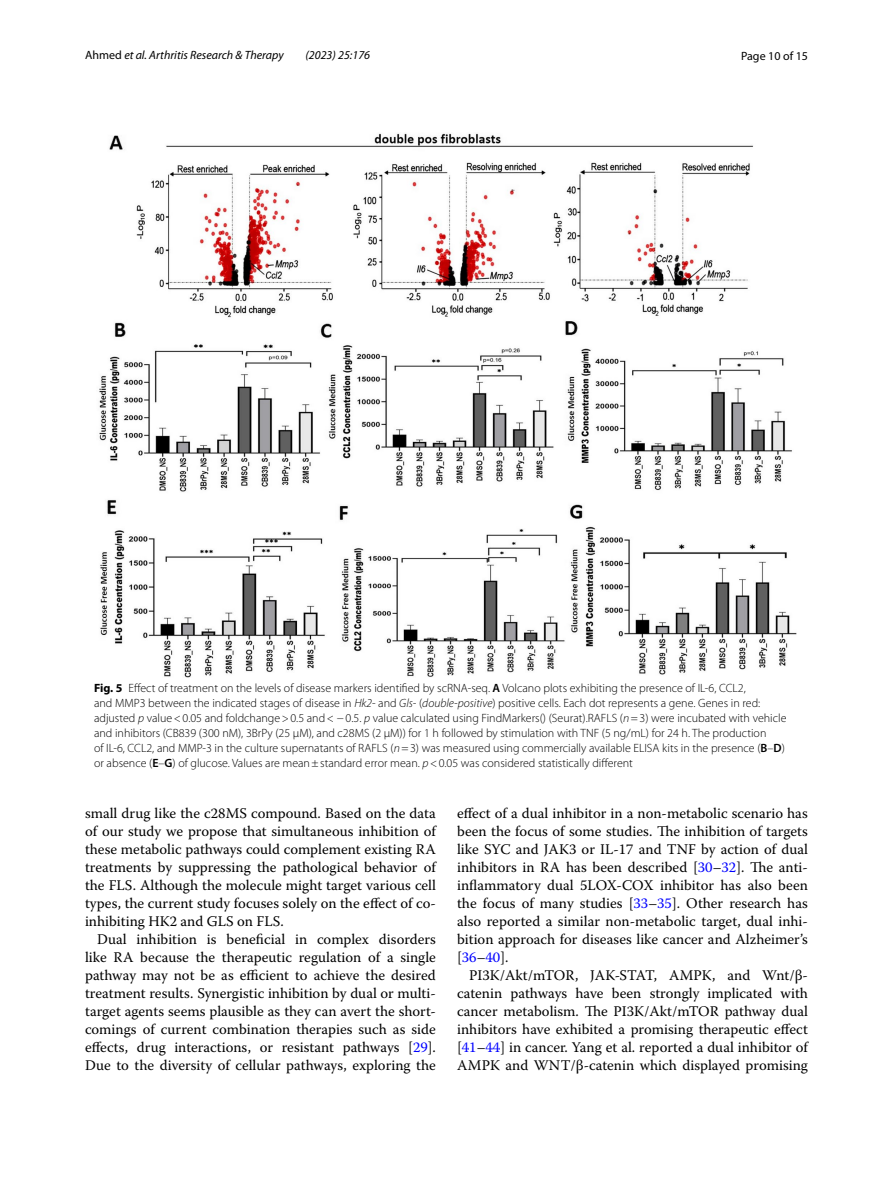
<style>
.page{position:relative;width:893px;height:1187px;background:#fff}
.page>*{position:absolute;margin:0;border:0;box-sizing:border-box;transform-origin:0 0}
.t1{font:14.7px/18px "Warnock Pro";color:#000;text-align:justify}
.t2{font:300 12px/15px "Myriad Pro";color:#000}
.t3{font:italic 12px "Myriad Pro";color:#000}
.t4{font:12px "Myriad Pro";color:#000}
.s1{font-style:normal}
.s2{font-weight:700}
.s3{font-weight:600}
.s4{font-style:italic}
.s5{color:#00f}
</style>
<div class="page">
<img style="left:99px;top:133px;width:698px;height:544px">
<p class="t3" style="left:85px;top:48px;width:200px"><span class="s1">Ahmed</span> et al. Arthritis Research &amp; Therapy</p>
<p class="t3" style="left:305px;top:48px;width:66px">(2023) 25:176</p>
<p class="t4" style="left:741px;top:48px;width:68px">Page 10 of 15</p>
<p class="t2" style="left:94px;top:681px;width:694px"><span class="s2">Fig. 5</span> Effect of treatment on the levels of disease markers identified by scRNA-seq. <span class="s3">A</span> Volcano plots exhibiting the presence of IL-6, CCL2,<br>and MMP3 between the indicated stages of disease in <span class="s4">Hk2</span>- and <span class="s4">Gls-</span> (<span class="s4">double-positive</span>) positive cells. Each dot represents a gene. Genes in red: adjusted <span class="s4">p</span> value&lt;0.05 and foldchange&gt;0.5 and&lt; −0.5. <span class="s4">p</span> value calculated using FindMarkers() (Seurat).RAFLS (<span class="s4">n</span>=3) were incubated with vehicle and inhibitors (CB839 (300 nM), 3BrPy (25 μM), and c28MS (2 μM)) for 1 h followed by stimulation with TNF (5 ng/mL) for 24 h. The production<br>of IL-6, CCL2, and MMP-3 in the culture supernatants of RAFLS (<span class="s4">n</span>=3) was measured using commercially available ELISA kits in the presence (<span class="s3">B</span>–<span class="s3">D</span>) or absence (<span class="s3">E</span>–<span class="s3">G</span>) of glucose. Values are mean±standard error mean. <span class="s4">p</span>&lt;0.05 was considered statistically different</p>
<p class="t1" style="left:85px;top:803px;width:352px">small drug like the c28MS compound. Based on the data of our study we propose that simultaneous inhibition of these metabolic pathways could complement existing RA treatments by suppressing the pathological behavior of the FLS. Although the molecule might target various cell types, the current study focuses solely on the effect of co&shy;inhibiting HK2 and GLS on FLS.</p>
<p class="t1" style="left:85px;top:929px;width:352px;text-indent:12px">Dual inhibition is beneficial in complex disorders like RA because the therapeutic regulation of a single pathway may not be as efficient to achieve the desired treatment results. Synergistic inhibition by dual or multi&shy;target agents seems plausible as they can avert the short&shy;comings of current combination therapies such as side effects, drug interactions, or resistant pathways [<span class="s5">29</span>].<br>Due to the diversity of cellular pathways, exploring the</p>
<p class="t1" style="left:457px;top:803px;width:352px">effect of a dual inhibitor in a non-metabolic scenario has been the focus of some studies. The inhibition of targets like SYC and JAK3 or IL-17 and TNF by action of dual inhibitors in RA has been described [<span class="s5">30</span>–<span class="s5">32</span>]. The anti&shy;inflammatory dual 5LOX-COX inhibitor has also been the focus of many studies [<span class="s5">33</span>–<span class="s5">35</span>]. Other research has also reported a similar non-metabolic target, dual inhi&shy;bition approach for diseases like cancer and Alzheimer’s [<span class="s5">36</span>–<span class="s5">40</span>].</p>
<p class="t1" style="left:457px;top:965px;width:352px;text-indent:12px">PI3K/Akt/mTOR, JAK-STAT, AMPK, and Wnt/β&shy;catenin pathways have been strongly implicated with cancer metabolism. The PI3K/Akt/mTOR pathway dual inhibitors have exhibited a promising therapeutic effect [<span class="s5">41</span>–<span class="s5">44</span>] in cancer. Yang et al. reported a dual inhibitor of AMPK and WNT/β-catenin which displayed promising</p>
</div>
